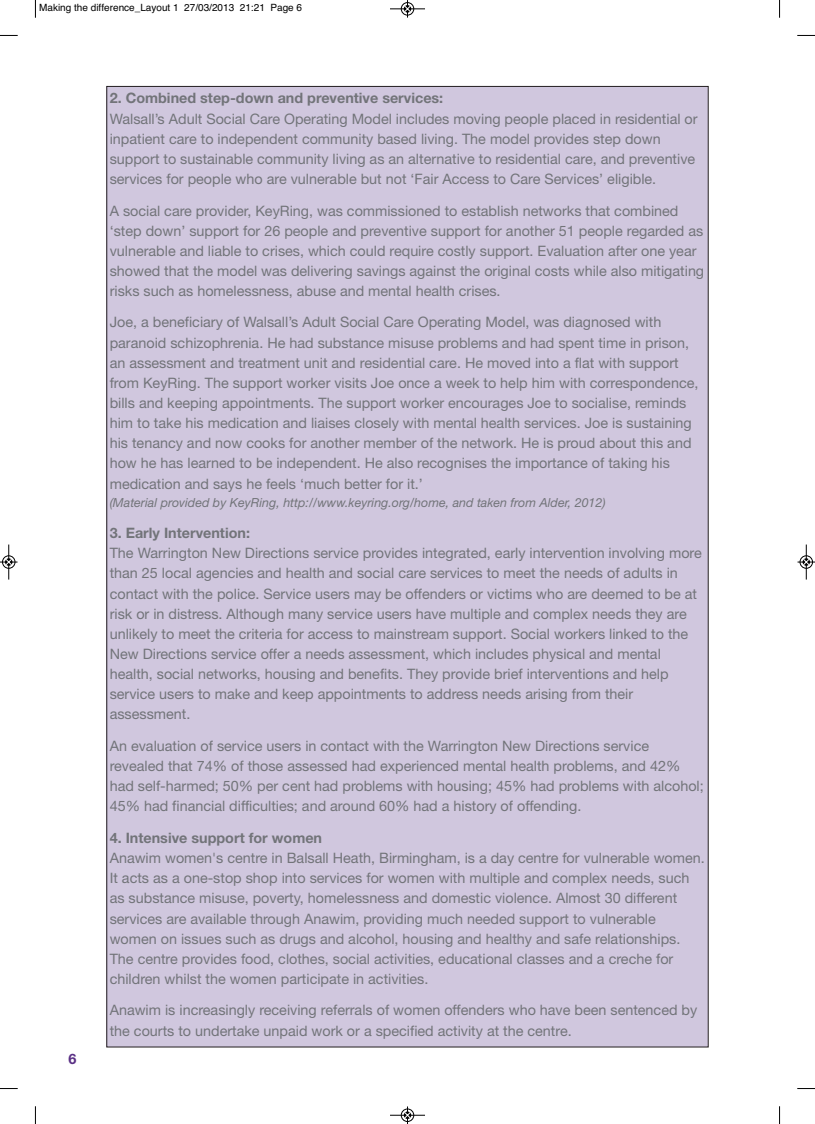
<style>
.page{position:relative;width:815px;height:1124px;background:#fff}
.page>*{position:absolute;margin:0;border:0;box-sizing:border-box;transform-origin:0 0}
.t1{font:14.38px/20.1px "Helvetica Neue";color:#727479}
.t2{font:700 14.38px "Helvetica Neue";color:#727479}
.t3{font:700 14.38px "Helvetica Neue";color:#5a3085}
.t4{font:italic 12.5px "Helvetica Neue";color:#727479}
.t5{font:10px "Helvetica";color:#000}
</style>
<div class="page">
<div style="left:107px;top:86px;width:601px;height:960px;background:#d0c7de"></div>
<svg style="left:35px;top:0;width:1px;height:18px"></svg>
<svg style="left:0;top:35px;width:18px;height:1px"></svg>
<svg style="left:779px;top:0;width:1px;height:18px"></svg>
<svg style="left:797px;top:35px;width:18px;height:1px"></svg>
<svg style="left:35px;top:1106px;width:1px;height:17px"></svg>
<svg style="left:0;top:1088px;width:18px;height:1px"></svg>
<svg style="left:779px;top:1106px;width:1px;height:17px"></svg>
<svg style="left:797px;top:1088px;width:18px;height:1px"></svg>
<div style="left:401px;top:2px;width:13px;height:14px;border:1px solid #fff;border-radius:50%"></div>
<hr style="left:390px;top:9px;width:35px;height:1px;background:#000">
<div style="left:401px;top:2px;width:13px;height:13px;border:1px solid #000;border-radius:50%"></div>
<svg style="left:404px;top:0;width:7px;height:18px"></svg>
<hr style="left:390px;top:1114px;width:35px;height:1px;background:#000">
<div style="left:401px;top:1108px;width:13px;height:13px;border:1px solid #000;border-radius:50%"></div>
<svg style="left:404px;top:1106px;width:7px;height:17px"></svg>
<hr style="left:9px;top:544px;width:1px;height:35px;background:#000">
<div style="left:2px;top:555px;width:13px;height:13px;border:1px solid #000;border-radius:50%"></div>
<svg style="left:0;top:558px;width:18px;height:7px"></svg>
<hr style="left:806px;top:544px;width:1px;height:35px;background:#000">
<div style="left:800px;top:555px;width:13px;height:13px;border:1px solid #000;border-radius:50%"></div>
<svg style="left:798px;top:558px;width:17px;height:7px"></svg>
<p class="t5" style="left:39px;top:2px;width:264px">Making the difference_Layout 1 27/03/2013 21:21 Page 6</p>
<p class="t3" style="left:68px;top:1049px;width:9px">6</p>
<p class="t2" style="left:110px;top:89px;width:335px">2. Combined step-down and preventive services:</p>
<p class="t1" style="left:110px;top:108px;width:589px">Walsall’s Adult Social Care Operating Model includes moving people placed in residential or inpatient care to independent community based living. The model provides step down support to sustainable community living as an alternative to residential care, and preventive services for people who are vulnerable but not ‘Fair Access to Care Services’ eligible.</p>
<p class="t1" style="left:110px;top:200px;width:596px">A social care provider, KeyRing, was commissioned to establish networks that combined ‘step down’ support for 26 people and preventive support for another 51 people regarded as vulnerable and liable to crises, which could require costly support. Evaluation after one year showed that the model was delivering savings against the original costs while also mitigating risks such as homelessness, abuse and mental health crises.</p>
<p class="t1" style="left:110px;top:312px;width:590px">Joe, a beneficiary of Walsall’s Adult Social Care Operating Model, was diagnosed with paranoid schizophrenia. He had substance misuse problems and had spent time in prison, an assessment and treatment unit and residential care. He moved into a flat with support from KeyRing. The support worker visits Joe once a week to help him with correspondence, bills and keeping appointments. The support worker encourages Joe to socialise, reminds him to take his medication and liaises closely with mental health services. Joe is sustaining his tenancy and now cooks for another member of the network. He is proud about this and how he has learned to be independent. He also recognises the importance of taking his medication and says he feels ‘much better for it.’</p>
<p class="t4" style="left:110px;top:495px;width:498px">(Material provided by KeyRing, http://www.keyring.org/home, and taken from Alder, 2012)</p>
<p class="t2" style="left:110px;top:524px;width:142px">3. Early Intervention:</p>
<p class="t1" style="left:110px;top:542px;width:594px">The Warrington New Directions service provides integrated, early intervention involving more than 25 local agencies and health and social care services to meet the needs of adults in contact with the police. Service users may be offenders or victims who are deemed to be at risk or in distress. Although many service users have multiple and complex needs they are unlikely to meet the criteria for access to mainstream support. Social workers linked to the New Directions service offer a needs assessment, which includes physical and mental health, social networks, housing and benefits. They provide brief interventions and help service users to make and keep appointments to address needs arising from their assessment.</p>
<p class="t1" style="left:110px;top:735px;width:596px">An evaluation of service users in contact with the Warrington New Directions service revealed that 74% of those assessed had experienced mental health problems, and 42% had self-harmed; 50% per cent had problems with housing; 45% had problems with alcohol; 45% had financial difficulties; and around 60% had a history of offending.</p>
<p class="t2" style="left:110px;top:828px;width:214px">4. Intensive support for women</p>
<p class="t1" style="left:110px;top:847px;width:597px">Anawim women's centre in Balsall Heath, Birmingham, is a day centre for vulnerable women.<br>It acts as a one-stop shop into services for women with multiple and complex needs, such as substance misuse, poverty, homelessness and domestic violence. Almost 30 different services are available through Anawim, providing much needed support to vulnerable women on issues such as drugs and alcohol, housing and healthy and safe relationships.<br>The centre provides food, clothes, social activities, educational classes and a creche for children whilst the women participate in activities.</p>
<p class="t1" style="left:110px;top:999px;width:589px">Anawim is increasingly receiving referrals of women offenders who have been sentenced by the courts to undertake unpaid work or a specified activity at the centre.</p>
</div>
